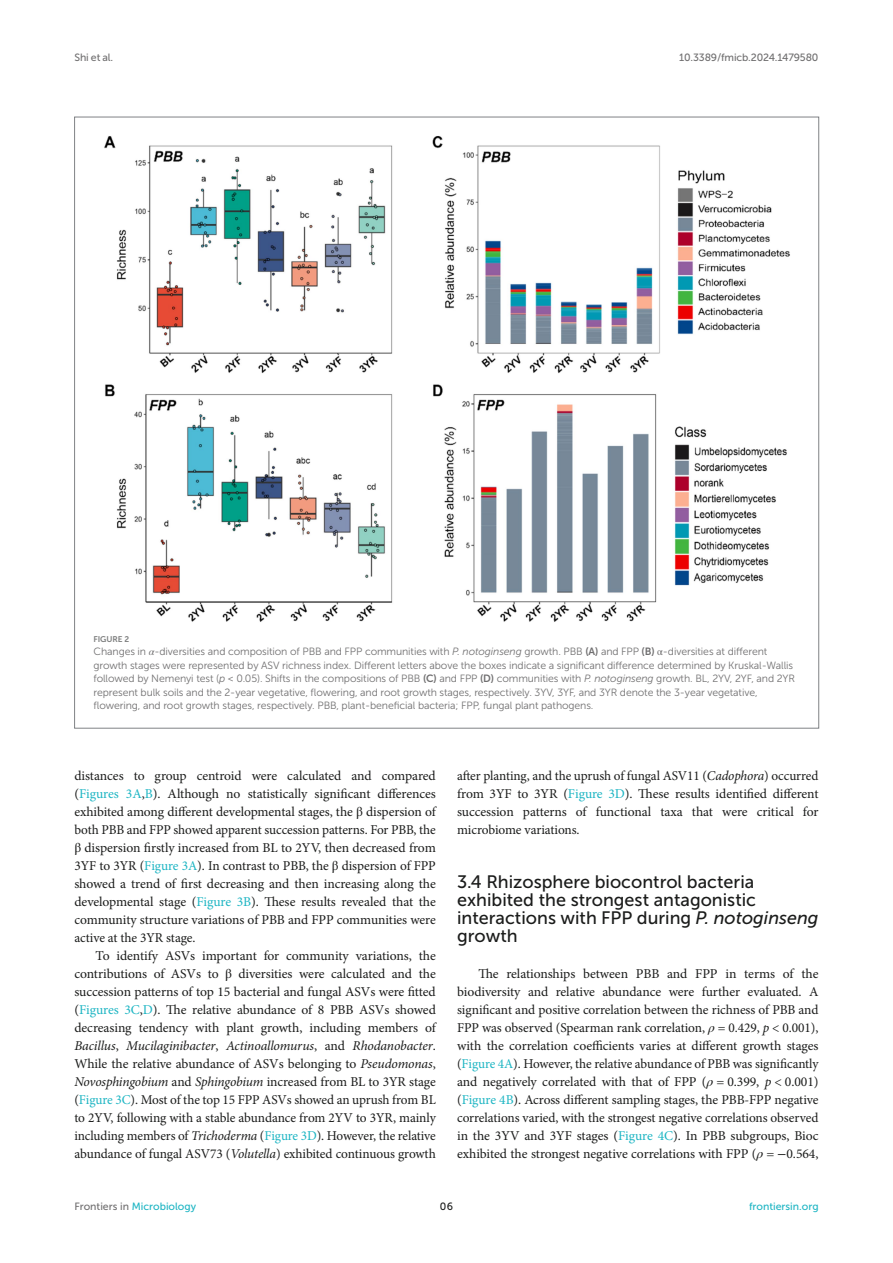
<style>
.page{position:relative;width:893px;height:1263px;background:#fff}
.page>*{position:absolute;margin:0;border:0;box-sizing:border-box;transform-origin:0 0}
.HEAD_2{font:18px/18px "Museo Sans 500";color:#1b1c1b}
.TEXT{font:13.5px/18px "Minion Pro";letter-spacing:-.01em;color:#1b1c1b;text-align:justify}
.FIG_LEG{font:10.5px/13.5px "Museo Sans 300";letter-spacing:-.01em;color:#706f70}
.t1{font:10.5px "Museo Sans 500";color:#1db5c3}
.t2{font:10.5px "Museo Sans 500";letter-spacing:-.015em;color:#706f70}
.t3{font:10.5px "Museo Sans 500";color:#1b1c1b}
.FIG_HD{font:8.25px "Museo Sans 700";letter-spacing:-.01em;color:#7e7f7f}
.s1{font-family:"STIX General";font-style:italic}
.s2{font-style:italic}
.s3{font-family:"Museo Sans 700"}
.s4{font-family:"STIX General"}
.s5{color:#1db5c3}
.s6{color:#706f70}
</style>
<div class="page">
<img style="left:104px;top:136px;width:686px;height:486px">
<p class="t2" style="left:74px;top:51px;width:40px">Shi et al.</p>
<p class="t2" style="left:679px;top:51px;width:141px">10.3389/fmicb.2024.1479580</p>
<p class="FIG_HD" style="left:94px;top:634px;width:37px">FIGURE 2</p>
<p class="FIG_LEG" style="left:94px;top:645px;width:703px">Changes in <span class="s1">α</span>-diversities and composition of PBB and FPP communities with <span class="s2">P. notoginseng</span> growth. PBB <span class="s3">(A)</span> and FPP <span class="s3">(B)</span> <span class="s4">α</span>-diversities at different growth stages were represented by ASV richness index. Different letters above the boxes indicate a significant difference determined by Kruskal-Wallis followed by Nemenyi test (<span class="s2">p</span> &lt; 0.05). Shifts in the compositions of PBB <span class="s3">(C)</span> and FPP <span class="s3">(D)</span> communities with <span class="s2">P. notoginseng</span> growth. BL, 2YV, 2YF, and 2YR represent bulk soils and the 2-year vegetative, flowering, and root growth stages, respectively. 3YV, 3YF, and 3YR denote the 3-year vegetative, flowering, and root growth stages, respectively. PBB, plant-beneficial bacteria; FPP, fungal plant pathogens.</p>
<p class="TEXT" style="left:74px;top:767px;width:363px">distances to group centroid were calculated and compared (<span class="s5">Figures 3A</span>,<span class="s5">B</span>). Although no statistically significant differences exhibited among different developmental stages, the <span class="s4">β</span> dispersion of both PBB and FPP showed apparent succession patterns. For PBB, the <span class="s4">β</span> dispersion firstly increased from BL to 2YV, then decreased from 3YF to 3YR (<span class="s5">Figure 3A</span>). In contrast to PBB, the <span class="s4">β</span> dispersion of FPP showed a trend of first decreasing and then increasing along the developmental stage (<span class="s5">Figure 3B</span>). These results revealed that the community structure variations of PBB and FPP communities were active at the 3YR stage.</p>
<p class="TEXT" style="left:74px;top:947px;width:363px;text-indent:21px">To identify ASVs important for community variations, the contributions of ASVs to <span class="s4">β</span> diversities were calculated and the succession patterns of top 15 bacterial and fungal ASVs were fitted (<span class="s5">Figures 3C</span>,<span class="s5">D</span>). The relative abundance of 8 PBB ASVs showed decreasing tendency with plant growth, including members of <span class="s2">Bacillus</span>, <span class="s2">Mucilaginibacter</span>, <span class="s2">Actinoallomurus</span>, and <span class="s2">Rhodanobacter</span>.<br>While the relative abundance of ASVs belonging to <span class="s2">Pseudomonas</span>, <span class="s2">Novosphingobium</span> and <span class="s2">Sphingobium</span> increased from BL to 3YR stage (<span class="s5">Figure 3C</span>). Most of the top 15 FPP ASVs showed an uprush from BL to 2YV, following with a stable abundance from 2YV to 3YR, mainly including members of <span class="s2">Trichoderma</span> (<span class="s5">Figure 3D</span>). However, the relative abundance of fungal ASV73 (<span class="s2">Volutella</span>) exhibited continuous growth</p>
<p class="TEXT" style="left:457px;top:767px;width:363px">after planting, and the uprush of fungal ASV11 (<span class="s2">Cadophora</span>) occurred from 3YF to 3YR (<span class="s5">Figure 3D</span>). These results identified different succession patterns of functional taxa that were critical for microbiome variations.</p>
<p class="HEAD_2" style="left:457px;top:873px;width:363px">3.4 Rhizosphere biocontrol bacteria exhibited the strongest antagonistic interactions with FPP during <span class="s2">P. notoginseng </span>growth</p>
<p class="TEXT" style="left:457px;top:965px;width:363px;text-indent:21px">The relationships between PBB and FPP in terms of the biodiversity and relative abundance were further evaluated. A significant and positive correlation between the richness of PBB and FPP was observed (Spearman rank correlation, <span class="s1">ρ</span> = 0.429, <span class="s2">p</span> &lt; 0.001), with the correlation coefficients varies at different growth stages (<span class="s5">Figure 4A</span>). However, the relative abundance of PBB was significantly and negatively correlated with that of FPP (<span class="s1">ρ</span> = 0.399, <span class="s2">p</span> &lt; 0.001) (<span class="s5">Figure 4B</span>). Across different sampling stages, the PBB-FPP negative correlations varied, with the strongest negative correlations observed in the 3YV and 3YF stages (<span class="s5">Figure 4C</span>). In PBB subgroups, Bioc exhibited the strongest negative correlations with FPP (<span class="s1">ρ</span> = <span class="s4">−</span>0.564,</p>
<p class="t1" style="left:74px;top:1200px;width:123px"><span class="s6">Frontiers in</span> Microbiology</p>
<p class="t3" style="left:440px;top:1200px;width:15px">06</p>
<p class="t1" style="left:749px;top:1200px;width:71px">frontiersin.org</p>
</div>
